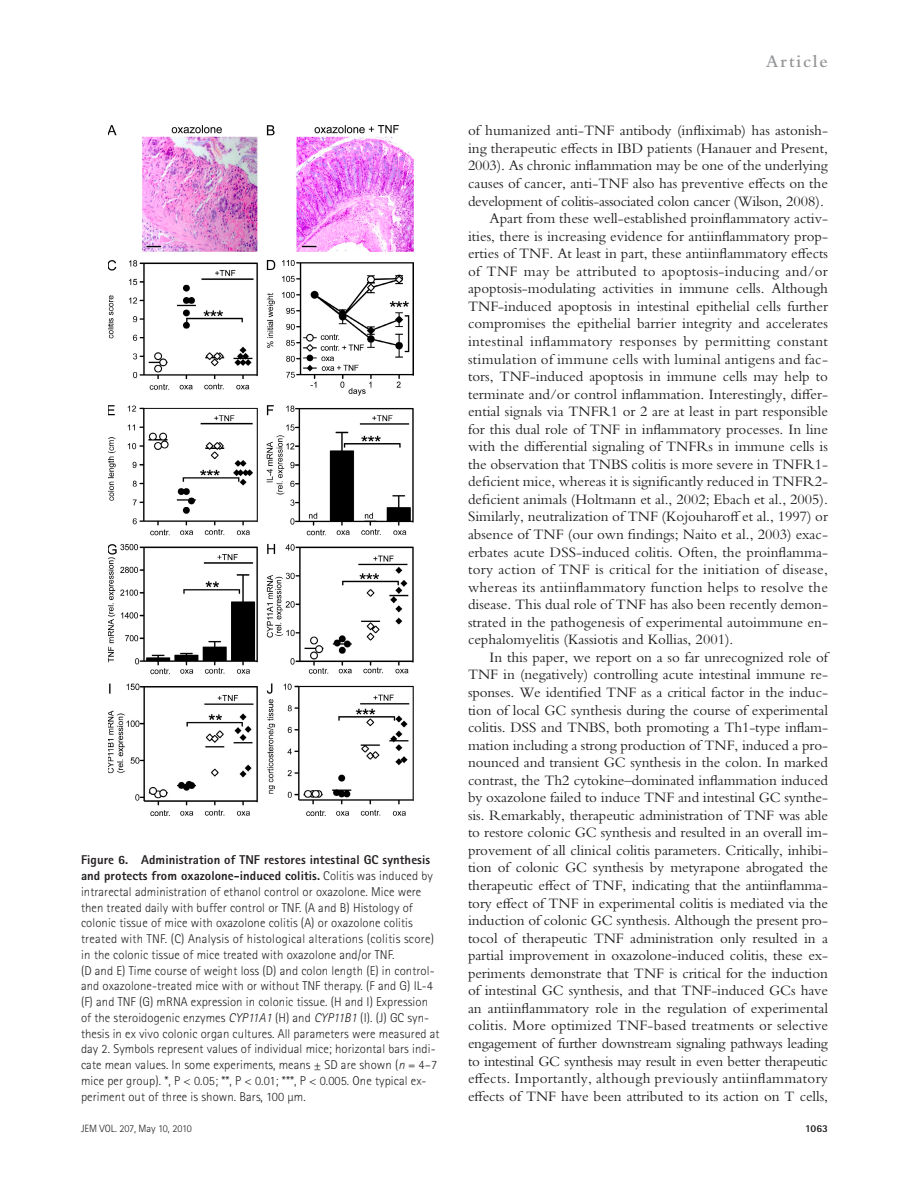
<style>
.page{position:relative;width:918px;height:1188px;background:#fff}
.page>*{position:absolute;margin:0;border:0;box-sizing:border-box;transform-origin:0 0}
.t1{font:600 18px "Bembo Std";letter-spacing:.1em;color:#949698}
.t2{font:15px "Bembo Std";color:#231f20}
.t3{font:15px "Bembo Std";letter-spacing:.02em;color:#231f20}
.t4{font:15px "Bembo Std";letter-spacing:-.02em;color:#231f20}
.t5{font:300 12.75px/15.8px "Rotis Sans Serif Std";letter-spacing:.005em;color:#231f20}
.t6{font:300 10.5px "Rotis Sans Serif Std";color:#231f20}
.t7{font:800 10.5px "Rotis Sans Serif Std";color:#231f20}
.s1{font-weight:800}
.s2{font-style:italic}
</style>
<div class="page">
<img style="left:108px;top:125px;width:306px;height:690px">
<p class="t5" style="left:81px;top:852px;width:360px"><span class="s1">Figure 6. Administration of TNF restores intestinal GC synthesis and protects from oxazolone-induced colitis.</span> Colitis was induced by intrarectal administration of ethanol control or oxazolone. Mice were then treated daily with buffer control or TNF. (A and B) Histology of colonic tissue of mice with oxazolone colitis (A) or oxazolone colitis treated with TNF. (C) Analysis of histological alterations (colitis score) in the colonic tissue of mice treated with oxazolone and/or TNF.<br>(D and E) Time course of weight loss (D) and colon length (E) in control&shy;and oxazolone-treated mice with or without TNF therapy. (F and G) IL-4 (F) and TNF (G) mRNA expression in colonic tissue. (H and I) Expression of the steroidogenic enzymes <span class="s2">CYP11A1</span> (H) and <span class="s2">CYP11B1</span> (I). (J) GC syn&shy;thesis in ex vivo colonic organ cultures. All parameters were measured at day 2. Symbols represent values of individual mice; horizontal bars indi&shy;cate mean values. In some experiments, means ± SD are shown (<span class="s2">n</span> = 4–7 mice per group). *, P &lt; 0.05; **, P &lt; 0.01; ***, P &lt; 0.005. One typical ex&shy;periment out of three is shown. Bars, 100 µm.</p>
<p class="t6" style="left:81px;top:1123px;width:112px">JEM VOL. 207, May 10, 2010</p>
<p class="t1" style="left:766px;top:51px;width:64px">Article</p>
<p class="t2" style="left:468px;top:122px;width:361px">of humanized anti-TNF antibody (infliximab) has astonish-</p>
<p class="t2" style="left:468px;top:139px;width:362px">ing therapeutic effects in IBD patients (Hanauer and Present,</p>
<p class="t2" style="left:468px;top:157px;width:361px">2003). As chronic inflammation may be one of the underlying</p>
<p class="t2" style="left:468px;top:175px;width:362px">causes of cancer, anti-TNF also has preventive effects on the</p>
<p class="t4" style="left:468px;top:192px;width:357px">development of colitis-associated colon cancer (Wilson, 2008).</p>
<p class="t2" style="left:490px;top:210px;width:340px">Apart from these well-established proinflammatory activ-</p>
<p class="t2" style="left:468px;top:227px;width:361px">ities, there is increasing evidence for antiinflammatory prop-</p>
<p class="t2" style="left:468px;top:245px;width:362px">erties of TNF. At least in part, these antiinflammatory effects</p>
<p class="t3" style="left:468px;top:262px;width:361px">of TNF may be attributed to apoptosis-inducing and/or</p>
<p class="t2" style="left:468px;top:280px;width:362px">apoptosis-modulating activities in immune cells. Although</p>
<p class="t2" style="left:468px;top:297px;width:362px">TNF-induced apoptosis in intestinal epithelial cells further</p>
<p class="t2" style="left:468px;top:315px;width:361px">compromises the epithelial barrier integrity and accelerates</p>
<p class="t3" style="left:468px;top:333px;width:362px">intestinal inflammatory responses by permitting constant</p>
<p class="t3" style="left:468px;top:350px;width:361px">stimulation of immune cells with luminal antigens and fac-</p>
<p class="t2" style="left:468px;top:368px;width:361px">tors, TNF-induced apoptosis in immune cells may help to</p>
<p class="t2" style="left:468px;top:385px;width:361px">terminate and/or control inflammation. Interestingly, differ-</p>
<p class="t2" style="left:468px;top:403px;width:361px">ential signals via TNFR1 or 2 are at least in part responsible</p>
<p class="t2" style="left:468px;top:420px;width:362px">for this dual role of TNF in inflammatory processes. In line</p>
<p class="t2" style="left:468px;top:438px;width:361px">with the differential signaling of TNFRs in immune cells is</p>
<p class="t2" style="left:468px;top:455px;width:362px">the observation that TNBS colitis is more severe in TNFR1-</p>
<p class="t2" style="left:468px;top:473px;width:362px">deficient mice, whereas it is significantly reduced in TNFR2-</p>
<p class="t2" style="left:468px;top:490px;width:362px">deficient animals (Holtmann et al., 2002; Ebach et al., 2005).</p>
<p class="t2" style="left:468px;top:508px;width:361px">Similarly, neutralization of TNF (Kojouharoff et al., 1997) or</p>
<p class="t2" style="left:468px;top:526px;width:361px">absence of TNF (our own findings; Naito et al., 2003) exac-</p>
<p class="t2" style="left:468px;top:543px;width:361px">erbates acute DSS-induced colitis. Often, the proinflamma-</p>
<p class="t3" style="left:468px;top:561px;width:361px">tory action of TNF is critical for the initiation of disease,</p>
<p class="t3" style="left:468px;top:578px;width:362px">whereas its antiinflammatory function helps to resolve the</p>
<p class="t2" style="left:468px;top:596px;width:361px">disease. This dual role of TNF has also been recently demon-</p>
<p class="t2" style="left:468px;top:613px;width:361px">strated in the pathogenesis of experimental autoimmune en-</p>
<p class="t2" style="left:468px;top:631px;width:267px">cephalomyelitis (Kassiotis and Kollias, 2001).</p>
<p class="t2" style="left:490px;top:648px;width:340px">In this paper, we report on a so far unrecognized role of</p>
<p class="t2" style="left:468px;top:666px;width:361px">TNF in (negatively) controlling acute intestinal immune re-</p>
<p class="t2" style="left:468px;top:684px;width:361px">sponses. We identified TNF as a critical factor in the induc-</p>
<p class="t2" style="left:468px;top:701px;width:362px">tion of local GC synthesis during the course of experimental</p>
<p class="t2" style="left:468px;top:719px;width:361px">colitis. DSS and TNBS, both promoting a Th1-type inflam-</p>
<p class="t2" style="left:468px;top:736px;width:361px">mation including a strong production of TNF, induced a pro-</p>
<p class="t2" style="left:468px;top:754px;width:361px">nounced and transient GC synthesis in the colon. In marked</p>
<p class="t2" style="left:468px;top:771px;width:361px">contrast, the Th2 cytokine–dominated inflammation induced</p>
<p class="t2" style="left:468px;top:789px;width:361px">by oxazolone failed to induce TNF and intestinal GC synthe-</p>
<p class="t2" style="left:468px;top:806px;width:362px">sis. Remarkably, therapeutic administration of TNF was able</p>
<p class="t2" style="left:468px;top:824px;width:361px">to restore colonic GC synthesis and resulted in an overall im-</p>
<p class="t2" style="left:468px;top:841px;width:361px">provement of all clinical colitis parameters. Critically, inhibi-</p>
<p class="t2" style="left:468px;top:859px;width:361px">tion of colonic GC synthesis by metyrapone abrogated the</p>
<p class="t2" style="left:468px;top:877px;width:361px">therapeutic effect of TNF, indicating that the antiinflamma-</p>
<p class="t2" style="left:468px;top:894px;width:361px">tory effect of TNF in experimental colitis is mediated via the</p>
<p class="t2" style="left:468px;top:912px;width:361px">induction of colonic GC synthesis. Although the present pro-</p>
<p class="t2" style="left:468px;top:929px;width:361px">tocol of therapeutic TNF administration only resulted in a</p>
<p class="t2" style="left:468px;top:947px;width:361px">partial improvement in oxazolone-induced colitis, these ex-</p>
<p class="t2" style="left:468px;top:964px;width:362px">periments demonstrate that TNF is critical for the induction</p>
<p class="t2" style="left:468px;top:982px;width:361px">of intestinal GC synthesis, and that TNF-induced GCs have</p>
<p class="t2" style="left:468px;top:999px;width:361px">an antiinflammatory role in the regulation of experimental</p>
<p class="t2" style="left:468px;top:1017px;width:362px">colitis. More optimized TNF-based treatments or selective</p>
<p class="t4" style="left:468px;top:1035px;width:361px">engagement of further downstream signaling pathways leading</p>
<p class="t4" style="left:468px;top:1052px;width:361px">to intestinal GC synthesis may result in even better therapeutic</p>
<p class="t3" style="left:468px;top:1070px;width:362px">effects. Importantly, although previously antiinflammatory</p>
<p class="t2" style="left:468px;top:1087px;width:362px">effects of TNF have been attributed to its action on T cells,</p>
<p class="t7" style="left:805px;top:1122px;width:24px">1063</p>
</div>
